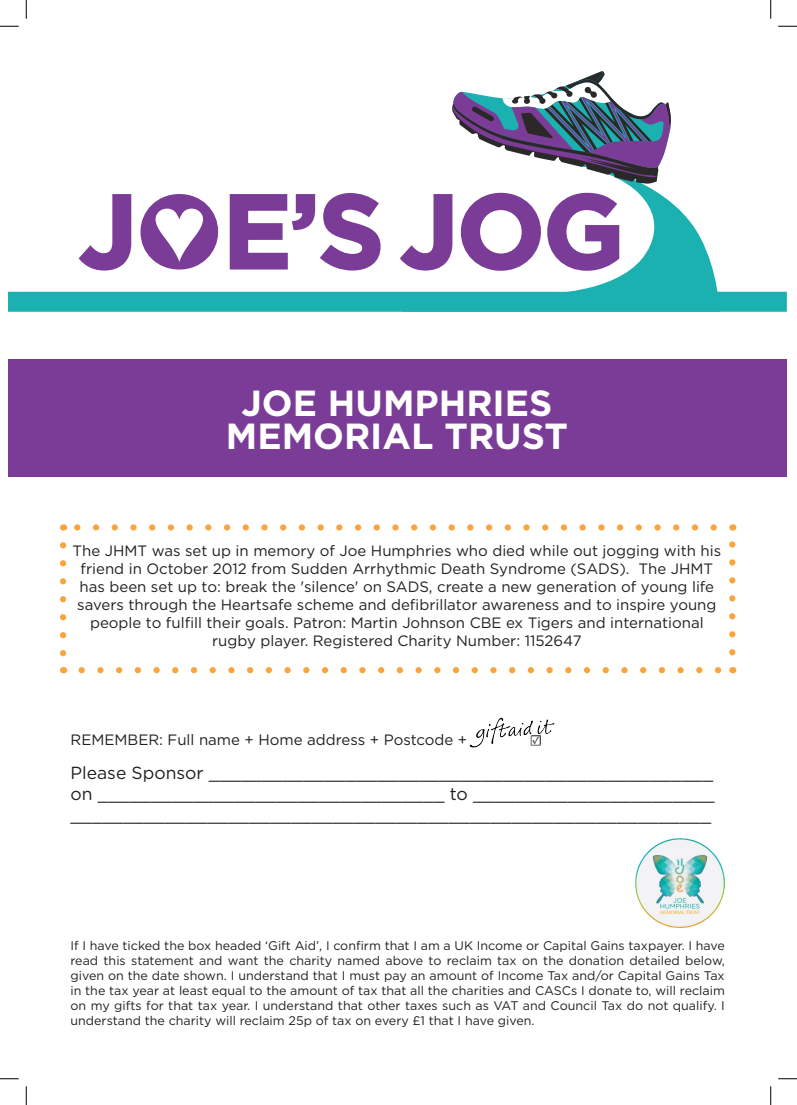
<style>
.page{position:relative;width:797px;height:1105px;background:#fff}
.page>*{position:absolute;margin:0;border:0;box-sizing:border-box;transform-origin:0 0}
.t1{font:700 36.25px/33.8px "Gotham";color:#fff;text-align:center}
.t2{font:17.5px/21px "Gotham";color:#231f20;text-align:justify}
.t3{font:15px/18px "Gotham";color:#231f20;text-align:center}
.t4{font:15px "Minion Pro";color:#231f20}
.t5{font:12.5px/15px "Gotham";color:#231f20;text-align:justify}
</style>
<div class="page">
<svg style="left:60px;top:545px;width:6px;height:112px"></svg>
<svg style="left:82px;top:667px;width:640px;height:6px"></svg>
<svg style="left:74px;top:524px;width:639px;height:7px"></svg>
<svg style="left:729px;top:524px;width:6px;height:128px"></svg>
<div style="left:9px;top:359px;width:777px;height:118px;background:#7b3c97"></div>
<img style="left:469px;top:717px;width:86px;height:31px">
<img style="left:635px;top:838px;width:89px;height:89px">
<div style="left:9px;top:292px;width:777px;height:20px;background:#1bb1b0"></div>
<svg style="left:401px;top:184px;width:318px;height:128px"></svg>
<svg style="left:452px;top:71px;width:218px;height:113px"></svg>
<svg style="left:400px;top:193px;width:53px;height:79px"></svg>
<svg style="left:459px;top:192px;width:161px;height:80px"></svg>
<svg style="left:79px;top:194px;width:53px;height:77px"></svg>
<svg style="left:229px;top:193px;width:152px;height:78px"></svg>
<svg style="left:140px;top:194px;width:78px;height:76px"></svg>
<svg style="left:0;top:25px;width:19px;height:2px"></svg>
<svg style="left:778px;top:25px;width:19px;height:2px"></svg>
<svg style="left:0;top:1078px;width:19px;height:1px"></svg>
<svg style="left:778px;top:1078px;width:19px;height:1px"></svg>
<svg style="left:25px;top:0;width:2px;height:19px"></svg>
<svg style="left:25px;top:1086px;width:2px;height:19px"></svg>
<svg style="left:770px;top:0;width:1px;height:19px"></svg>
<svg style="left:770px;top:1086px;width:1px;height:19px"></svg>
<h1 class="t1" style="left:226px;top:386px;width:343px">JOE HUMPHRIES<br>MEMORIAL TRUST</h1>
<p class="t3" style="left:73px;top:541px;width:650px">The JHMT was set up in memory of Joe Humphries who died while out jogging with his friend in October 2012 from Sudden Arrhythmic Death Syndrome (SADS). The JHMT has been set up to: break the 'silence' on SADS, create a new generation of young life savers through the Heartsafe scheme and defibrillator awareness and to inspire young people to fulfill their goals. Patron: Martin Johnson CBE ex Tigers and international rugby player. Registered Charity Number: 1152647</p>
<p class="t3" style="left:70px;top:730px;width:398px">REMEMBER: Full name + Home address + Postcode +</p>
<p class="t4" style="left:529px;top:730px;width:14px">☑</p>
<h2 class="t2" style="left:70px;top:762px;width:645px">Please Sponsor ________________________________________________ on _________________________________ to _______________________ _____________________________________________________________</h2>
<p class="t5" style="left:70px;top:937px;width:656px">If I have ticked the box headed ‘Gift Aid’, I confirm that I am a UK Income or Capital Gains taxpayer. I have read this statement and want the charity named above to reclaim tax on the donation detailed below, given on the date shown. I understand that I must pay an amount of Income Tax and/or Capital Gains Tax in the tax year at least equal to the amount of tax that all the charities and CASCs I donate to, will reclaim on my gifts for that tax year. I understand that other taxes such as VAT and Council Tax do not qualify. I understand the charity will reclaim 25p of tax on every £1 that I have given.</p>
</div>
